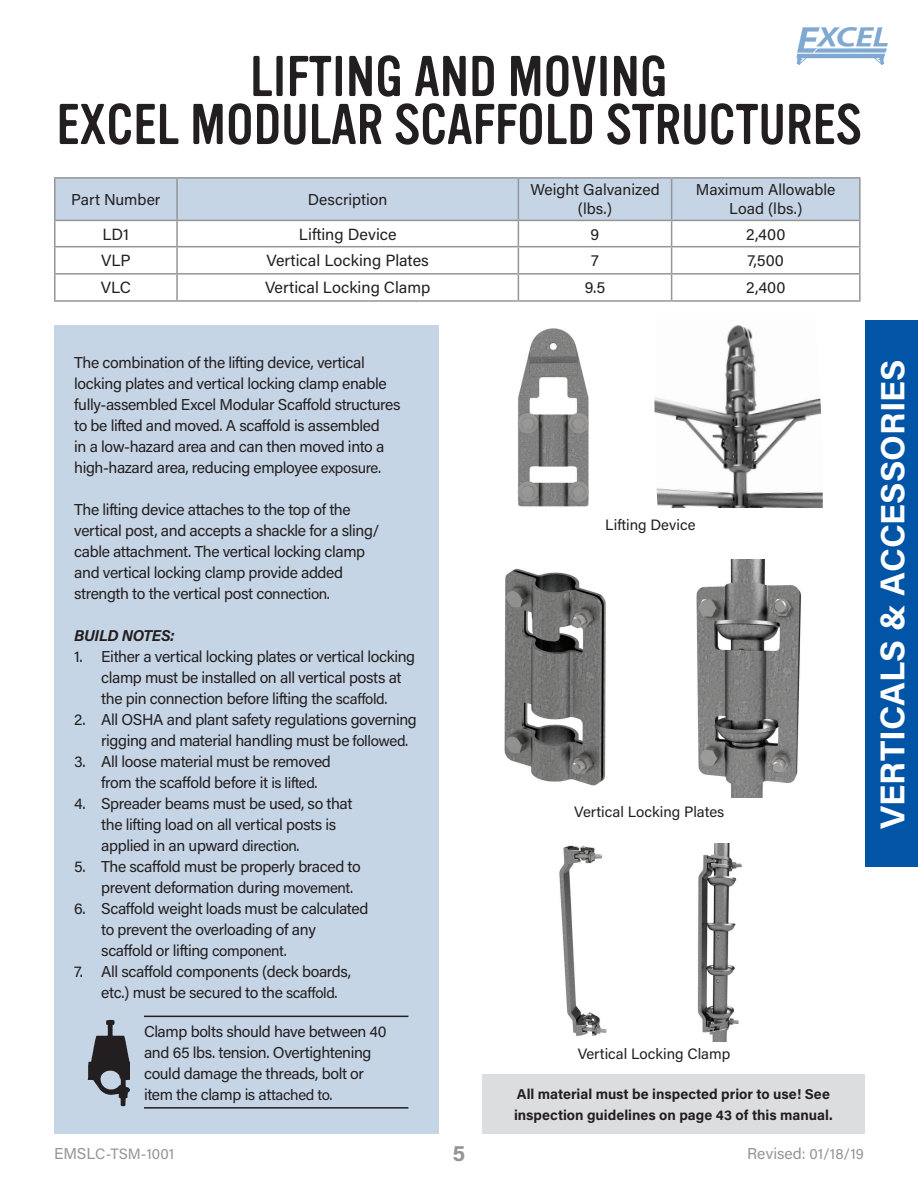
<style>
.page{position:relative;width:918px;height:1188px;background:#fff}
.page>*{position:absolute;margin:0;border:0;box-sizing:border-box;transform-origin:0 0}
.t1{font:56.25px/48px "Vinyl OT";color:#231f20;text-align:center}
.t2{font:700 34.5px "Acumin Pro";color:#fff}
.t3{font:700 22.5px "Acumin Pro";color:#939598}
.t4{font:16.2px "Acumin Pro";color:#231f20}
.t5{font:15.75px/21px "Acumin Pro";letter-spacing:-.025em;color:#231f20}
.t6{font:15.75px/18.9px "Acumin Pro";color:#231f20;text-align:center}
.t7{font:italic 700 15.75px "Acumin Pro";letter-spacing:-.02em;color:#231f20}
.t8{font:15px "Acumin Pro";color:#231f20}
.t9{font:15px "Acumin Pro";letter-spacing:.005em;color:#939598}
.t10{font:700 14.25px/21px "Acumin Pro";color:#231f20}
.s1{font-size:15px}
.s2{font-size:15.75px}
.s3{font-size:33.75px}
</style>
<div class="page">
<svg style="left:797px;top:27px;width:91px;height:38px"></svg>
<div style="left:482px;top:1074px;width:383px;height:60px;background:#dcdddf"></div>
<hr style="left:54px;top:246px;width:123px;height:1px;background:#939598">
<hr style="left:672px;top:246px;width:189px;height:1px;background:#939598">
<hr style="left:54px;top:273px;width:123px;height:2px;background:#939598">
<hr style="left:672px;top:273px;width:189px;height:2px;background:#939598">
<svg style="left:55px;top:179px;width:805px;height:121px"></svg>
<hr style="left:54px;top:177px;width:123px;height:2px;background:#939598">
<hr style="left:54px;top:179px;width:2px;height:41px;background:#939598">
<hr style="left:177px;top:177px;width:341px;height:2px;background:#939598">
<hr style="left:176px;top:179px;width:2px;height:41px;background:#939598">
<hr style="left:518px;top:177px;width:154px;height:2px;background:#939598">
<hr style="left:518px;top:179px;width:1px;height:41px;background:#939598">
<hr style="left:672px;top:177px;width:189px;height:2px;background:#939598">
<hr style="left:671px;top:179px;width:1px;height:41px;background:#939598">
<hr style="left:859px;top:179px;width:2px;height:41px;background:#939598">
<hr style="left:54px;top:220px;width:123px;height:1px;background:#939598">
<hr style="left:54px;top:221px;width:2px;height:25px;background:#939598">
<hr style="left:177px;top:220px;width:341px;height:1px;background:#939598">
<hr style="left:518px;top:220px;width:154px;height:1px;background:#939598">
<hr style="left:672px;top:220px;width:189px;height:1px;background:#939598">
<hr style="left:859px;top:221px;width:2px;height:25px;background:#939598">
<hr style="left:54px;top:247px;width:2px;height:26px;background:#939598">
<hr style="left:859px;top:247px;width:2px;height:26px;background:#939598">
<hr style="left:54px;top:275px;width:2px;height:25px;background:#939598">
<hr style="left:859px;top:275px;width:2px;height:25px;background:#939598">
<hr style="left:54px;top:300px;width:123px;height:2px;background:#939598">
<hr style="left:177px;top:300px;width:341px;height:2px;background:#939598">
<hr style="left:518px;top:300px;width:154px;height:2px;background:#939598">
<hr style="left:672px;top:300px;width:189px;height:2px;background:#939598">
<div style="left:54px;top:326px;width:385px;height:808px;background:#c6d5e5"></div>
<svg style="left:88px;top:1020px;width:42px;height:86px"></svg>
<hr style="left:144px;top:1016px;width:264px;height:1px;background:#231f20">
<hr style="left:144px;top:1107px;width:264px;height:2px;background:#231f20">
<img style="left:517px;top:328px;width:72px;height:179px">
<img style="left:654px;top:325px;width:169px;height:183px">
<img style="left:504px;top:568px;width:102px;height:218px">
<img style="left:696px;top:560px;width:106px;height:237px">
<img style="left:559px;top:845px;width:48px;height:192px">
<img style="left:697px;top:843px;width:45px;height:198px">
<div style="left:866px;top:321px;width:52px;height:546px;background:#0154a6"></div>
<h1 class="t1" style="left:56px;top:54px;width:807px">LIFTING AND MOVING<br>EXCEL MODULAR SCAFFOLD STRUCTURES</h1>
<p class="t6" style="left:71px;top:189px;width:91px">Part Number</p>
<p class="t6" style="left:308px;top:189px;width:81px">Description</p>
<p class="t6" style="left:530px;top:180px;width:131px">Weight Galvanized (lbs.)</p>
<p class="t6" style="left:696px;top:180px;width:141px">Maximum Allowable<br>Load (lbs.)</p>
<p class="t4" style="left:103px;top:223px;width:28px">LD1</p>
<p class="t4" style="left:299px;top:223px;width:99px">Lifting Device</p>
<p class="t4" style="left:591px;top:223px;width:10px">9</p>
<p class="t4" style="left:746px;top:223px;width:41px">2,400</p>
<p class="t4" style="left:101px;top:249px;width:31px">VLP</p>
<p class="t4" style="left:267px;top:249px;width:164px">Vertical Locking Plates</p>
<p class="t4" style="left:591px;top:249px;width:9px">7</p>
<p class="t4" style="left:748px;top:249px;width:38px">7,500</p>
<p class="t4" style="left:101px;top:276px;width:32px">VLC</p>
<p class="t4" style="left:265px;top:276px;width:167px">Vertical Locking Clamp</p>
<p class="t4" style="left:585px;top:276px;width:22px">9.5</p>
<p class="t4" style="left:746px;top:276px;width:41px">2,400</p>
<p class="t5" style="left:74px;top:352px;width:328px">The combination of the lifting device, vertical locking plates and vertical locking clamp enable fully-assembled Excel Modular Scaffold structures to be lifted and moved. A scaffold is assembled<br>in a low-hazard area and can then moved into a high-hazard area, reducing employee <span class="s1">exposure.</span></p>
<p class="t5" style="left:74px;top:499px;width:307px">The lifting device attaches to the top of the vertical post, and accepts a shackle for a sling/ cable attachment. The vertical locking clamp and vertical locking clamp provide added strength to the vertical post co<span class="s1">nnection.</span></p>
<p class="t7" style="left:74px;top:625px;width:102px">BUILD NOTES:</p>
<p class="t5" style="left:101px;top:646px;width:315px;text-indent:-27px">1. Either a vertical locking plates or vertical locking clamp must be installed on all vertical posts at the pin connection before lifting the <span class="s1">scaffold.</span></p>
<p class="t5" style="left:101px;top:709px;width:317px;text-indent:-27px">2. All OSHA and plant safety regulations governing rigging and material handling must be <span class="s1">followed.</span></p>
<p class="t5" style="left:101px;top:751px;width:231px;text-indent:-27px">3. All loose material must be removed from the scaffold before it <span class="s1">is lifted.</span></p>
<p class="t5" style="left:101px;top:793px;width:253px;text-indent:-27px">4. Spreader beams must be used, so that the lifting load on all vertical posts is applied in an upward <span class="s1">direction.</span></p>
<p class="t5" style="left:101px;top:856px;width:261px;text-indent:-27px">5. The scaffold must be properly braced to prevent deformation during <span class="s1">movement.</span></p>
<p class="t5" style="left:101px;top:898px;width:269px;text-indent:-27px">6. Scaffold weight loads must be calculated to prevent the overloading of any scaffold or lifting <span class="s1">component.</span></p>
<p class="t5" style="left:101px;top:961px;width:251px;text-indent:-27px">7. All scaffold components (deck boards, etc.) must be secured to the <span class="s1">scaffold.</span></p>
<p class="t5" style="left:144px;top:1021px;width:244px">Clamp bolts should have between 40 and 65 lbs. tension. Overtightening could damage the threads, bolt or item the clamp is at<span class="s1">tached to.</span></p>
<p class="t9" style="left:54px;top:1143px;width:122px"><span class="s2">EMSL</span>C-TSM-1001</p>
<h3 class="t3" style="left:453px;top:1138px;width:14px">5</h3>
<p class="t8" style="left:605px;top:514px;width:92px">Lifting Device</p>
<p class="t8" style="left:574px;top:801px;width:152px">Vertical Locking Plates</p>
<h2 class="t2" style="left:868px;top:829px;width:471px;rotate:-90deg">VERTICALS &amp; A<span class="s3">CCESSORIES</span></h2>
<p class="t8" style="left:578px;top:1043px;width:154px">Vertical Locking Clamp</p>
<p class="t10" style="left:514px;top:1083px;width:320px">All material must be inspected prior to use! See inspection guidelines on page 43 of this manual.</p>
<p class="t9" style="left:747px;top:1143px;width:118px"><span class="s2">Revised</span>: 01/18/19</p>
</div>
